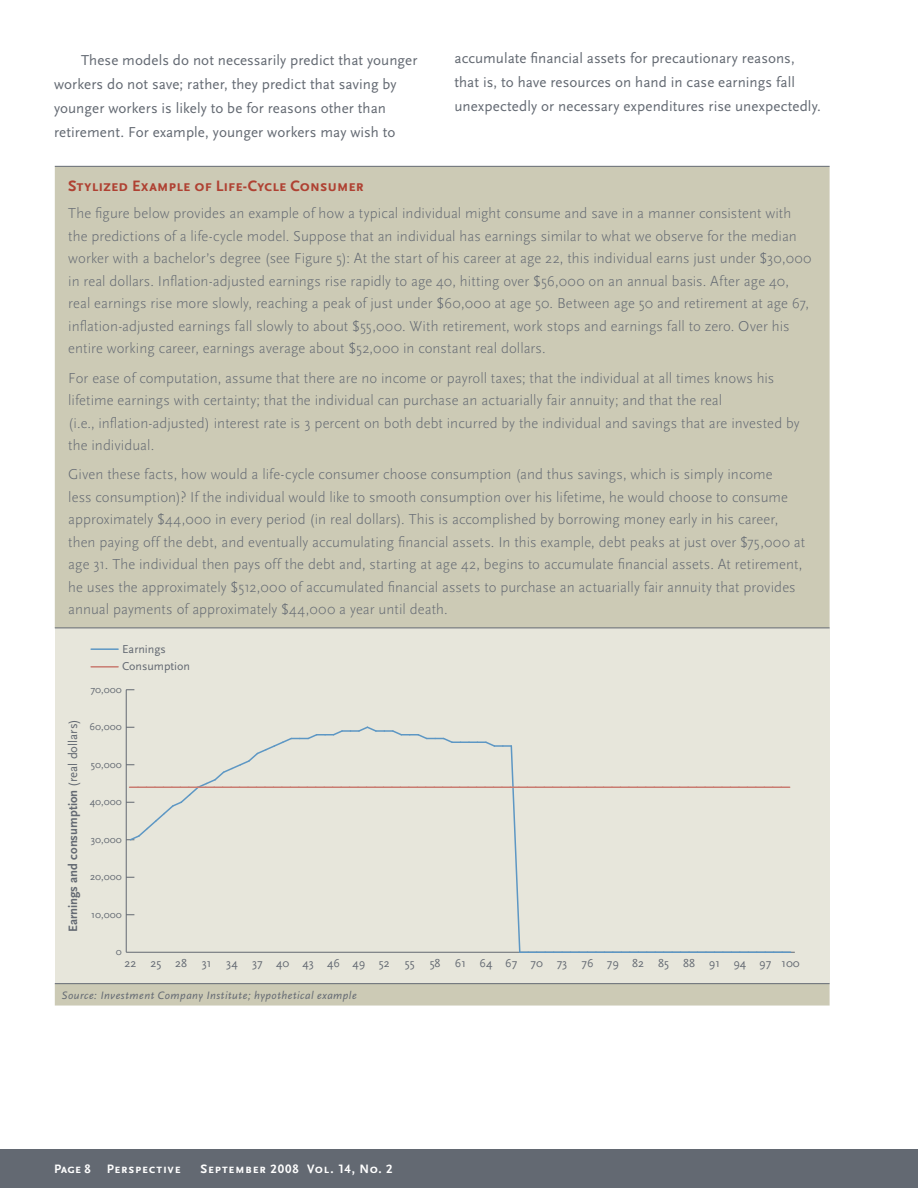
<style>
.page{position:relative;width:918px;height:1188px;background:#fff}
.page>*{position:absolute;margin:0;border:0;box-sizing:border-box;transform-origin:0 0}
.t1{font:700 15.75px "Scala Sans Caps";letter-spacing:-.01em;color:#af4132}
.t2{font:300 15px/22.5px "Scala Sans";letter-spacing:.005em;color:#636972}
.t3{font:15px/24px "Scala Sans";letter-spacing:.005em;color:#636972}
.t4{font:700 12.75px "Scala Sans Caps";letter-spacing:.055em;color:#fff}
.t5{font:700 12.75px "Scala Sans";color:#636972}
.t6{font:12px/16.5px "Scala Sans";color:#636972}
.t7{font:italic 11.25px "Scala Sans";letter-spacing:.045em;color:#636972}
.t8{font:10.5px "Scala Sans";color:#636972}
.s1{font-weight:400}
</style>
<div class="page">
<div style="left:0;top:1149px;width:918px;height:39px;background:#636972"></div>
<div style="left:55px;top:167px;width:775px;height:839px;background:#cccab5"></div>
<div style="left:55px;top:628px;width:775px;height:356px;background:#e7e6db"></div>
<hr style="left:55px;top:166px;width:775px;height:1px;background:#636972">
<hr style="left:55px;top:628px;width:775px;height:1px;background:#636972">
<hr style="left:55px;top:983px;width:775px;height:1px;background:#636972">
<hr style="left:126px;top:952px;width:669px;height:1px;background:#636972">
<hr style="left:126px;top:690px;width:1px;height:262px;background:#636972">
<svg style="left:126px;top:725px;width:665px;height:228px"></svg>
<hr style="left:91px;top:648px;width:27px;height:2px;background:#5d97c4">
<hr style="left:91px;top:666px;width:27px;height:2px;background:#c97b70">
<p class="t3" style="left:54px;top:49px;width:365px;text-indent:27px">These models do not necessarily predict that younger workers do not save; rather, they predict that saving by younger workers is likely to be for reasons other than retirement. For example, younger workers may wish to</p>
<p class="t3" style="left:454px;top:47px;width:368px">accumulate financial assets for precautionary reasons, that is, to have resources on hand in case earnings fall unexpectedly or necessary expenditures rise unexpectedly.</p>
<p class="t1" style="left:68px;top:177px;width:297px">Stylized Example of Life-Cycle Consumer</p>
<p class="t2" style="left:68px;top:204px;width:745px">The figure below provides an example of how a typical individual might consume and save in a manner consistent with the predictions of a life-cycle model. Suppose that an individual has earnings similar to what we observe for the median worker with a bachelor’s degree (see Figure 5): At the start of his career at age 22, this individual earns just under $30,000 in real dollars. Inflation-adjusted earnings rise rapidly to age 40, hitting over $56,000 on an annual basis. After age 40, real earnings rise more slowly, reaching a peak of just under $60,000 at age 50. Between age 50 and retirement at age 67, inflation-adjusted earnings fall slowly to about $55,000. With retirement, work stops and earnings fall to zero. Over his entire working career, earnings average about $52,000 in constant real dollars.</p>
<p class="t2" style="left:68px;top:368px;width:733px">For ease of computation, assume that there are no income or payroll taxes; that the individual at all times knows his lifetime earnings with certainty; that the individual can purchase an actuarially fair annuity; and that the real<br>(i.e., inflation-adjusted) interest rate is 3 percent on both debt incurred by the individual and savings that are invested by the individual.</p>
<p class="t2" style="left:68px;top:465px;width:739px">Given these facts, how would a life-cycle consumer choose consumption (and thus savings, which is simply income<br>less consumption)? If the individual would like to smooth consumption over his lifetime, he would choose to consume approximately $44,000 in every period (in real dollars). This is accomplished by borrowing money early in his career, then paying off the debt, and eventually accumulating financial assets. In this example, debt peaks at just over $75,000 at age 31. The individual then pays off the debt and, starting at age 42, begins to accumulate financial assets. At retirement, he uses the approximately $512,000 of accumulated financial assets to purchase an actuarially fair annuity that provides annual payments of approximately $44,000 a year until death.</p>
<p class="t6" style="left:122px;top:642px;width:70px">Earnings<br>Consumption</p>
<p class="t8" style="left:90px;top:685px;width:33px">70,000</p>
<p class="t5" style="left:68px;top:932px;width:215px;rotate:-90deg">Earnings and consumption <span class="s1">(real dollars)</span></p>
<p class="t8" style="left:90px;top:722px;width:34px">60,000</p>
<p class="t8" style="left:91px;top:760px;width:32px">50,000</p>
<p class="t8" style="left:90px;top:797px;width:34px">40,000</p>
<p class="t8" style="left:91px;top:835px;width:33px">30,000</p>
<p class="t8" style="left:90px;top:872px;width:33px">20,000</p>
<p class="t8" style="left:91px;top:910px;width:32px">10,000</p>
<p class="t8" style="left:116px;top:947px;width:7px">0</p>
<p class="t6" style="left:125px;top:956px;width:677px">22 25 28 31 34 37 40 43 46 49 52 55 58 61 64 67 70 73 76 79 82 85 88 91 94 97 100</p>
<p class="t7" style="left:62px;top:991px;width:297px">Source: Investment Company Institute; hypothetical example</p>
<p class="t4" style="left:54px;top:1161px;width:38px">Page 8</p>
<p class="t4" style="left:107px;top:1161px;width:76px">Perspective</p>
<p class="t4" style="left:201px;top:1161px;width:194px">September 2008 Vol. 14, No. 2</p>
</div>
